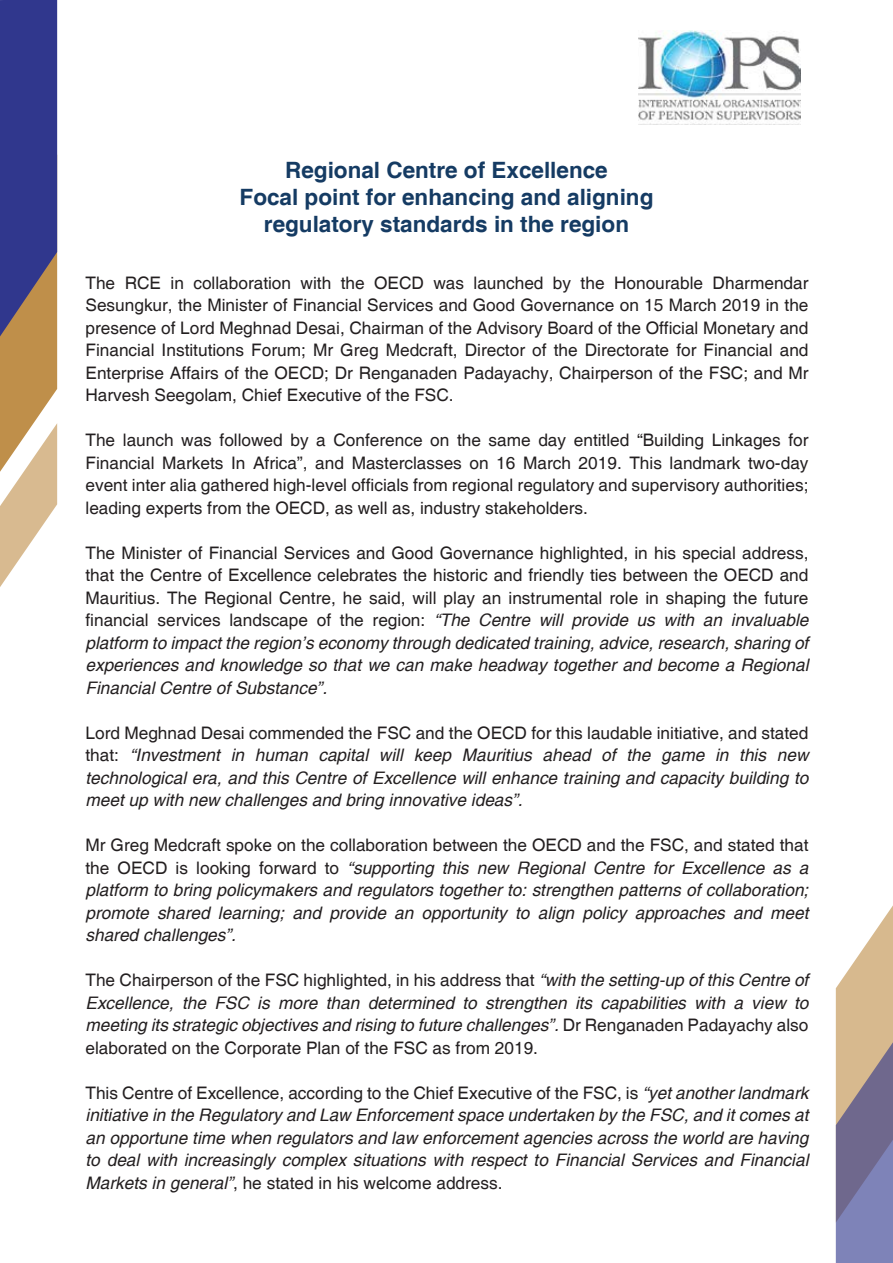
<style>
.page{position:relative;width:893px;height:1263px;background:#fff}
.page>*{position:absolute;margin:0;border:0;box-sizing:border-box;transform-origin:0 0}
.t1{font:700 22.5px/27px "Helvetica";color:#153b63;text-align:center}
.t2{font:italic 17.25px/22.5px "Helvetica";color:#231f20;text-align:justify}
.t3{font:17.25px/22.5px "Helvetica";color:#231f20;text-align:justify}
.s1{font-style:italic}
.s2{font-style:normal}
</style>
<div class="page">
<svg style="left:0;top:0;width:57px;height:587px;background:#83778c"></svg>
<svg style="left:836px;top:905px;width:57px;height:358px;background:#aa9ea4"></svg>
<img style="left:639px;top:31px;width:162px;height:94px">
<h1 class="t1" style="left:240px;top:158px;width:415px">Regional Centre of Excellence<br>Focal point for enhancing and aligning regulatory standards in the region</h1>
<p class="t3" style="left:86px;top:272px;width:724px">The RCE in collaboration with the OECD was launched by the Honourable Dharmendar Sesungkur, the Minister of Financial Services and Good Governance on 15 March 2019 in the presence of Lord Meghnad Desai, Chairman of the Advisory Board of the Official Monetary and Financial Institutions Forum; Mr Greg Medcraft, Director of the Directorate for Financial and Enterprise Affairs of the OECD; Dr Renganaden Padayachy, Chairperson of the FSC; and Mr Harvesh Seegolam, Chief Executive of the FSC.</p>
<p class="t3" style="left:86px;top:429px;width:724px">The launch was followed by a Conference on the same day entitled “Building Linkages for Financial Markets In Africa”, and Masterclasses on 16 March 2019. This landmark two-day event inter alia gathered high-level officials from regional regulatory and supervisory authorities; leading experts from the OECD, as well as, industry stakeholders.</p>
<p class="t3" style="left:86px;top:542px;width:724px">The Minister of Financial Services and Good Governance highlighted, in his special address, that the Centre of Excellence celebrates the historic and friendly ties between the OECD and Mauritius. The Regional Centre, he said, will play an instrumental role in shaping the future financial services landscape of the region: <span class="s1">“The Centre will provide us with an invaluable platform to impact the region’s economy through dedicated training, advice, research, sharing of experiences and knowledge so that we can make headway together and become a Regional Financial Centre of Substance”.</span></p>
<p class="t2" style="left:86px;top:722px;width:724px"><span class="s2">Lord Meghnad Desai commended the FSC and the OECD for this laudable initiative, and stated that:</span> “Investment in human capital will keep Mauritius ahead of the game in this new technological era, and this Centre of Excellence will enhance training and capacity building to meet up with new challenges and bring innovative ideas”.</p>
<p class="t2" style="left:86px;top:834px;width:724px"><span class="s2">Mr Greg Medcraft spoke on the collaboration between the OECD and the FSC, and stated that the OECD is looking forward to</span> “supporting this new Regional Centre for Excellence as a platform to bring policymakers and regulators together to: strengthen patterns of collaboration; promote shared learning; and provide an opportunity to align policy approaches and meet shared challenges”.</p>
<p class="t2" style="left:86px;top:969px;width:724px"><span class="s2">The Chairperson of the FSC highlighted, in his address that</span> “with the setting-up of this Centre of Excellence, the FSC is more than determined to strengthen its capabilities with a view to meeting its strategic objectives and rising to future challenges”. <span class="s2">Dr Renganaden Padayachy also elaborated on the Corporate Plan of the FSC as from 2019.</span></p>
<p class="t2" style="left:86px;top:1082px;width:724px"><span class="s2">This Centre of Excellence, according to the Chief Executive of the FSC, is</span> “yet another landmark initiative in the Regulatory and Law Enforcement space undertaken by the FSC, and it comes at an opportune time when regulators and law enforcement agencies across the world are having to deal with increasingly complex situations with respect to Financial Services and Financial Markets in general”<span class="s2">, he stated in his welcome address.</span></p>
</div>
